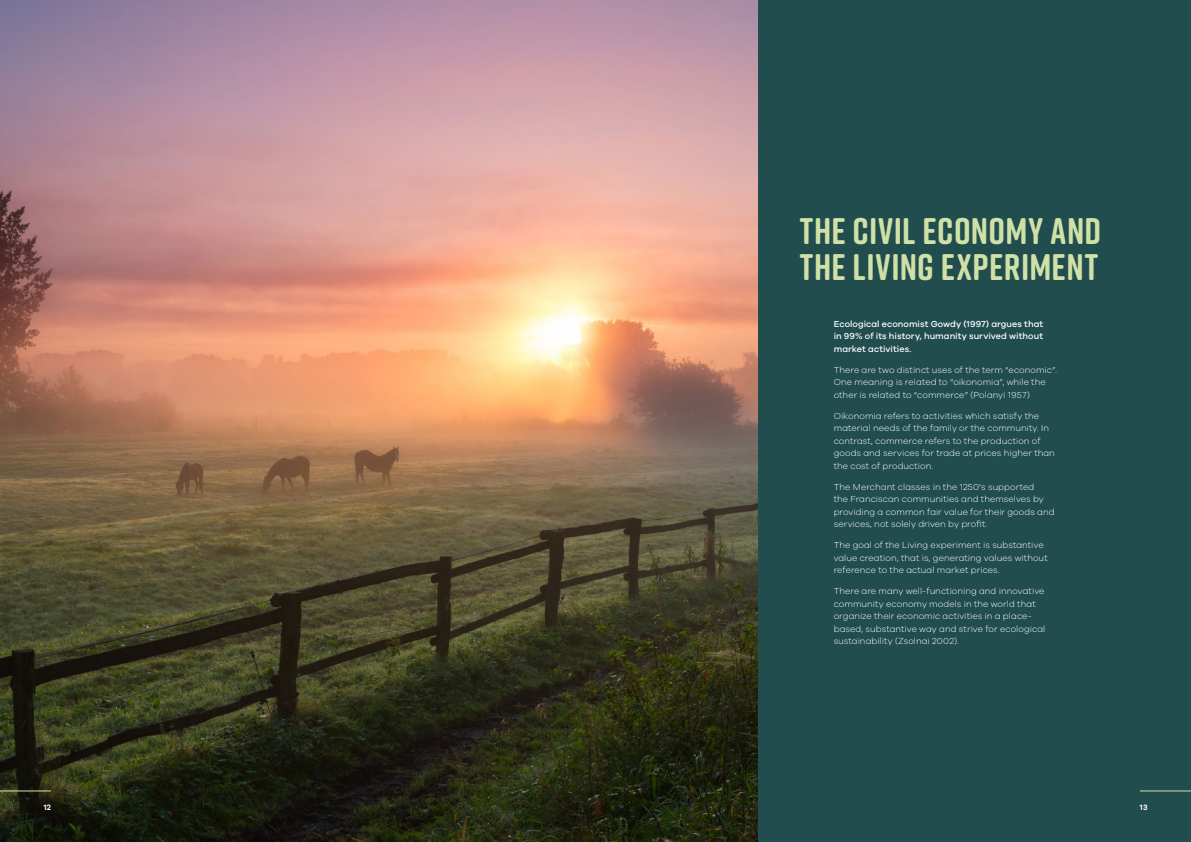
<style>
.page{position:relative;width:1191px;height:842px;background:#fff}
.page>*{position:absolute;margin:0;border:0;box-sizing:border-box;transform-origin:0 0}
.t1{font:700 37px/36px "Rift Soft";letter-spacing:.015em;color:#cfe1a6}
.t2{font:300 9px/12.5px "Galano Grotesque";letter-spacing:.005em;color:#fff}
.t3{font:500 9px/12.5px "Galano Grotesque";letter-spacing:.005em;color:#fff;text-align:justify}
.t4{font:600 8px "Galano Grotesque";color:#fff}
</style>
<div class="page">
<div style="left:595px;top:0;width:596px;height:842px;background:#224d4e"></div>
<hr style="left:1140px;top:790px;width:51px;height:1px;background:#cfe1a6">
<img style="left:0;top:0;width:757px;height:842px">
<hr style="left:0;top:790px;width:51px;height:1px;background:#cfe1a6">
<h1 class="t1" style="left:799px;top:213px;width:303px">THE CIVIL ECONOMY AND<br>THE LIVING EXPERIMENT</h1>
<p class="t3" style="left:833px;top:317px;width:211px">Ecological economist Gowdy (1997) argues that in 99% of its history, humanity survived without market activities.</p>
<p class="t2" style="left:833px;top:363px;width:225px">There are two distinct uses of the term “economic”.<br>One meaning is related to “oikonomia”, while the other is related to “commerce” (Polanyi 1957)</p>
<p class="t2" style="left:833px;top:409px;width:223px">Oikonomia refers to activities which satisfy the material needs of the family or the community. In contrast, commerce refers to the production of goods and services for trade at prices higher than the cost of production.</p>
<p class="t2" style="left:833px;top:480px;width:222px">The Merchant classes in the 1250’s supported<br>the Franciscan communities and themselves by providing a common fair value for their goods and services, not solely driven by profit.</p>
<p class="t2" style="left:833px;top:538px;width:216px">The goal of the Living experiment is substantive value creation, that is, generating values without reference to the actual market prices.</p>
<p class="t2" style="left:833px;top:584px;width:213px">There are many well-functioning and innovative community economy models in the world that organize their economic activities in a place&shy;based, substantive way and strive for ecological sustainability (Zsolnai 2002).</p>
<p class="t4" style="left:44px;top:803px;width:9px">12</p>
<p class="t4" style="left:1140px;top:803px;width:9px">13</p>
</div>
